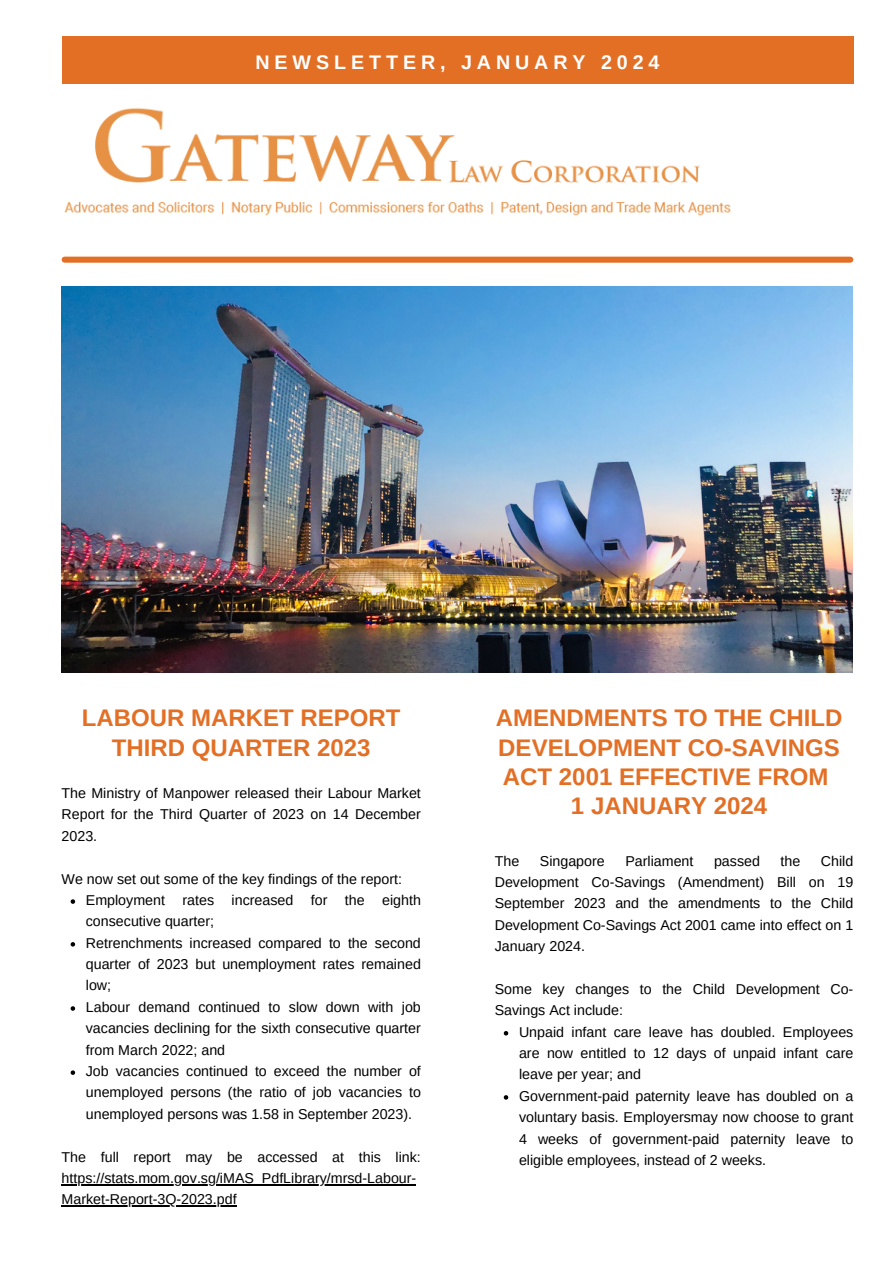
<style>
.page{position:relative;width:893px;height:1264px;background:#fff}
.page>*{position:absolute;margin:0;border:0;box-sizing:border-box;transform-origin:0 0}
.t1{font:700 24px/29.2px "Arimo";color:#e36f25;text-align:center}
.t2{font:700 19.65px "Arimo";letter-spacing:.25em;color:#fff}
.t3{font:14.25px/21.3px "Arimo";color:#000;text-align:justify}
</style>
<div class="page">
<img style="left:62px;top:286px;width:790px;height:386px">
<svg style="left:71px;top:899px;width:4px;height:4px"></svg>
<svg style="left:71px;top:942px;width:4px;height:4px"></svg>
<svg style="left:71px;top:1006px;width:4px;height:4px"></svg>
<svg style="left:71px;top:1070px;width:4px;height:4px"></svg>
<hr style="left:62px;top:1184px;width:354px;height:1px;background:#000">
<hr style="left:62px;top:1205px;width:174px;height:1px;background:#000">
<div style="left:65px;top:257px;width:785px;height:6px;background:#e36f25"></div>
<div style="left:62px;top:36px;width:791px;height:48px;background:#e36f25"></div>
<img style="left:64px;top:108px;width:667px;height:108px">
<svg style="left:503px;top:1031px;width:5px;height:4px"></svg>
<svg style="left:503px;top:1095px;width:5px;height:4px"></svg>
<p class="t2" style="left:255px;top:51px;width:405px">NEWSLETTER, JANUARY 2024</p>
<p class="t1" style="left:82px;top:703px;width:320px">LABOUR MARKET REPORT<br>THIRD QUARTER 2023</p>
<p class="t3" style="left:62px;top:782px;width:361px">The Ministry of Manpower released their Labour Market Report for the Third Quarter of 2023 on 14 December 2023.</p>
<p class="t3" style="left:62px;top:868px;width:342px">We now set out some of the key findings of the report:</p>
<p class="t3" style="left:86px;top:889px;width:336px">Employment rates increased for the eighth consecutive quarter;</p>
<p class="t3" style="left:86px;top:932px;width:336px">Retrenchments increased compared to the second quarter of 2023 but unemployment rates remained low;</p>
<p class="t3" style="left:86px;top:996px;width:336px">Labour demand continued to slow down with job vacancies declining for the sixth consecutive quarter from March 2022; and</p>
<p class="t3" style="left:86px;top:1060px;width:336px">Job vacancies continued to exceed the number of unemployed persons (the ratio of job vacancies to unemployed persons was 1.58 in September 2023).</p>
<p class="t3" style="left:62px;top:1145px;width:361px;text-align:left">The full report may be accessed at this link: https://stats.mom.gov.sg/iMAS_PdfLibrary/mrsd-Labour-<br>Market-Report-3Q-2023.pdf</p>
<p class="t1" style="left:495px;top:703px;width:348px;text-align:justify">AMENDMENTS TO THE CHILD DEVELOPMENT CO-SAVINGS ACT 2001 EFFECTIVE FROM</p>
<p class="t1" style="left:571px;top:791px;width:198px">1 JANUARY 2024</p>
<p class="t3" style="left:494px;top:850px;width:360px;text-indent:326px">Child Development Co-Savings (Amendment) Bill on 19<br>September 2023 and the amendments to the Child Development Co-Savings Act 2001 came into effect on 1<br>January 2024.</p>
<p class="t3" style="left:494px;top:978px;width:360px">Some key changes to the Child Development Co-<br>Savings Act include:</p>
<p class="t3" style="left:519px;top:1021px;width:336px">Unpaid infant care leave has doubled. Employees are now entitled to 12 days of unpaid infant care leave per year; and</p>
<p class="t3" style="left:519px;top:1085px;width:336px">Government-paid paternity leave has doubled on a voluntary basis. Employersmay now choose to grant 4 weeks of government-paid paternity leave to eligible employees, instead of 2 weeks.</p>
<p class="t3" style="left:494px;top:850px;width:26px">The</p>
<p class="t3" style="left:540px;top:850px;width:66px">Singapore</p>
<p class="t3" style="left:625px;top:850px;width:70px">Parliament</p>
<p class="t3" style="left:714px;top:850px;width:47px">passed</p>
<p class="t3" style="left:780px;top:850px;width:21px">the</p>
</div>
